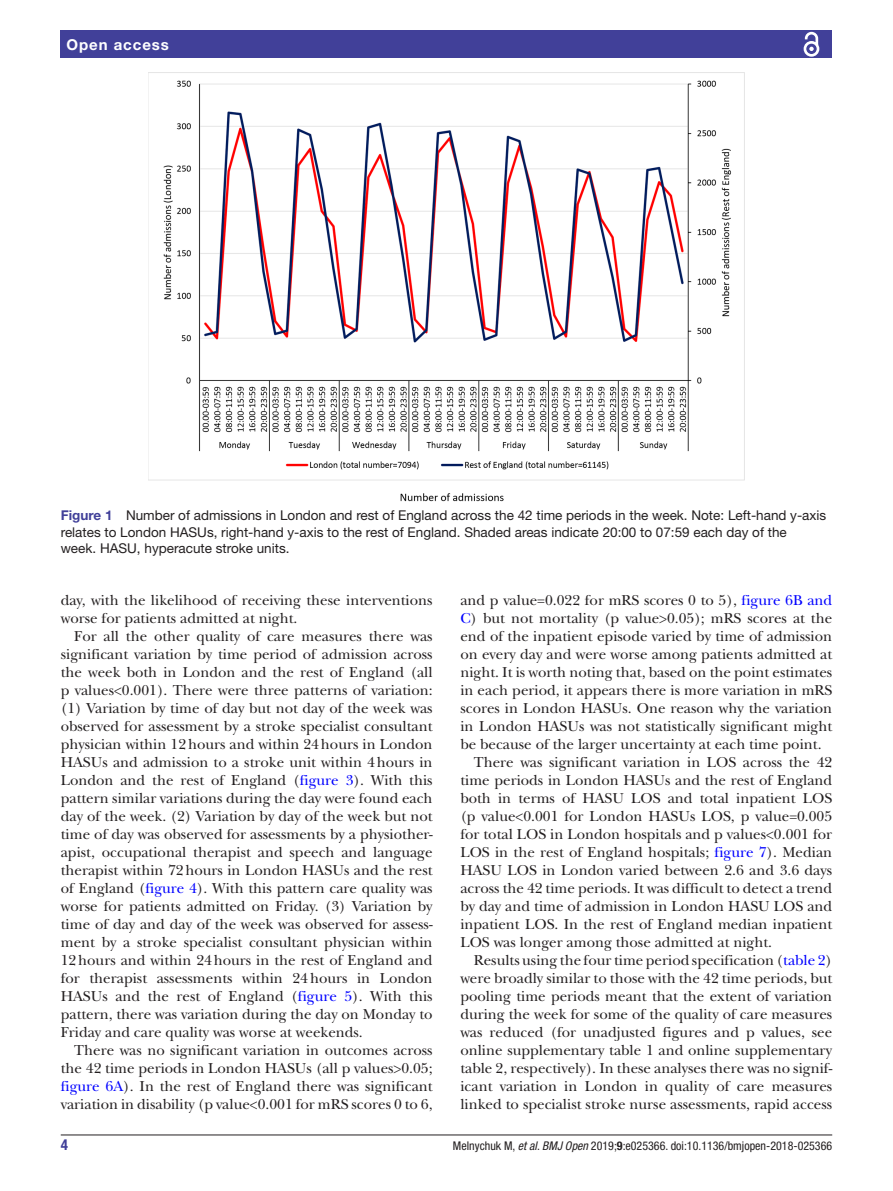
<style>
.page{position:relative;width:893px;height:1191px;background:#fff}
.page>*{position:absolute;margin:0;border:0;box-sizing:border-box;transform-origin:0 0}
.t1{font:15px/18px "New Baskerville";color:#231f20;text-align:justify}
.t2{font:700 15px "Helvetica Neue LT Std";letter-spacing:.065em;color:#fff}
.t3{font:700 condensed 15px "Helvetica Neue LT Std";color:#414099}
.t4{font:13.5px/16.2px "Helvetica Neue LT Std";color:#231f20}
.t5{font:condensed 12px "Helvetica Neue LT Std";color:#231f20}
.s1{font-weight:700;color:#414099}
.s2{color:#00f}
.s3{font-style:italic}
.s4{font-weight:700}
</style>
<div class="page">
<hr style="left:61px;top:1134px;width:771px;height:1px;background:#231f20">
<div style="left:61px;top:31px;width:771px;height:27px;background:#414099"></div>
<svg style="left:803px;top:31px;width:17px;height:26px"></svg>
<img style="left:149px;top:80px;width:595px;height:422px">
<p class="t2" style="left:66px;top:35px;width:104px">Open access</p>
<p class="t4" style="left:61px;top:507px;width:767px"><span class="s1">Figure 1</span> Number of admissions in London and rest of England across the 42 time periods in the week. Note: Left-hand y-axis relates to London HASUs, right-hand y-axis to the rest of England. Shaded areas indicate 20:00 to 07:59 each day of the<br>week. HASU, hyperacute stroke units.</p>
<p class="t1" style="left:61px;top:591px;width:373px">day, with the likelihood of receiving these interventions worse for patients admitted at night.</p>
<p class="t1" style="left:61px;top:627px;width:373px;text-indent:14px">For all the other quality of care measures there was significant variation by time period of admission across the week both in London and the rest of England (all p values&lt;0.001). There were three patterns of variation: (1) Variation by time of day but not day of the week was observed for assessment by a stroke specialist consultant physician within 12hours and within 24hours in London HASUs and admission to a stroke unit within 4hours in London and the rest of England (<span class="s2">figure 3</span>). With this pattern similar variations during the day were found each day of the week. (2) Variation by day of the week but not time of day was observed for assessments by a physiother&shy;apist, occupational therapist and speech and language therapist within 72hours in London HASUs and the rest of England (<span class="s2">figure 4</span>). With this pattern care quality was worse for patients admitted on Friday. (3) Variation by time of day and day of the week was observed for assess&shy;ment by a stroke specialist consultant physician within 12hours and within 24hours in the rest of England and for therapist assessments within 24hours in London HASUs and the rest of England (<span class="s2">figure 5</span>). With this pattern, there was variation during the day on Monday to Friday and care quality was worse at weekends.</p>
<p class="t1" style="left:61px;top:1041px;width:373px;text-indent:14px">There was no significant variation in outcomes across the 42 time periods in London HASUs (all p values&gt;0.05; <span class="s2">figure 6A</span>). In the rest of England there was significant variation in disability (p value&lt;0.001 for mRS scores 0 to 6,</p>
<p class="t1" style="left:460px;top:591px;width:373px">and p value=0.022 for mRS scores 0 to 5), <span class="s2">figure 6B and</span></p>
<p class="t1" style="left:460px;top:609px;width:373px"><span class="s2">C</span>) but not mortality (p value&gt;0.05); mRS scores at the</p>
<p class="t1" style="left:460px;top:627px;width:373px">end of the inpatient episode varied by time of admission</p>
<p class="t1" style="left:460px;top:645px;width:373px">on every day and were worse among patients admitted at</p>
<p class="t1" style="left:460px;top:663px;width:373px">night. It is worth noting that, based on the point estimates</p>
<p class="t1" style="left:460px;top:681px;width:373px">in each period, it appears there is more variation in mRS</p>
<p class="t1" style="left:460px;top:699px;width:373px">scores in London HASUs. One reason why the variation</p>
<p class="t1" style="left:460px;top:717px;width:373px">in London HASUs was not statistically significant might</p>
<p class="t1" style="left:460px;top:735px;width:363px">be because of the larger uncertainty at each time point.</p>
<p class="t1" style="left:474px;top:753px;width:360px">There was significant variation in LOS across the 42</p>
<p class="t1" style="left:460px;top:771px;width:373px">time periods in London HASUs and the rest of England</p>
<p class="t1" style="left:460px;top:789px;width:373px">both in terms of HASU LOS and total inpatient LOS</p>
<p class="t1" style="left:460px;top:807px;width:373px">(p value&lt;0.001 for London HASUs LOS, p value=0.005</p>
<p class="t1" style="left:460px;top:825px;width:373px">for total LOS in London hospitals and p values&lt;0.001 for</p>
<p class="t1" style="left:460px;top:843px;width:373px">LOS in the rest of England hospitals; <span class="s2">figure 7</span>). Median</p>
<p class="t1" style="left:460px;top:861px;width:373px">HASU LOS in London varied between 2.6 and 3.6 days</p>
<p class="t1" style="left:460px;top:879px;width:373px">across the 42 time periods. It was difficult to detect a trend</p>
<p class="t1" style="left:460px;top:897px;width:373px">by day and time of admission in London HASU LOS and</p>
<p class="t1" style="left:460px;top:915px;width:373px">inpatient LOS. In the rest of England median inpatient</p>
<p class="t1" style="left:460px;top:933px;width:313px">LOS was longer among those admitted at night.</p>
<p class="t1" style="left:474px;top:951px;width:360px">Results using the four time period specification (<span class="s2">table 2</span>)</p>
<p class="t1" style="left:460px;top:969px;width:373px">were broadly similar to those with the 42 time periods, but</p>
<p class="t1" style="left:460px;top:987px;width:373px">pooling time periods meant that the extent of variation</p>
<p class="t1" style="left:460px;top:1005px;width:373px">during the week for some of the quality of care measures</p>
<p class="t1" style="left:460px;top:1023px;width:373px">was reduced (for unadjusted figures and p values, see</p>
<p class="t1" style="left:460px;top:1041px;width:373px">online supplementary table 1 and online supplementary</p>
<p class="t1" style="left:460px;top:1059px;width:373px">table 2, respectively). In these analyses there was no signif-</p>
<p class="t1" style="left:460px;top:1077px;width:373px">icant variation in London in quality of care measures</p>
<p class="t1" style="left:460px;top:1095px;width:373px">linked to specialist stroke nurse assessments, rapid access</p>
<p class="t3" style="left:61px;top:1135px;width:9px">4</p>
<p class="t5" style="left:453px;top:1138px;width:381px">Melnychuk M, <span class="s3">et al</span>. <span class="s3">BMJ Open</span> 2019;<span class="s4">9</span>:e025366. doi:10.1136/bmjopen-2018-025366</p>
</div>
